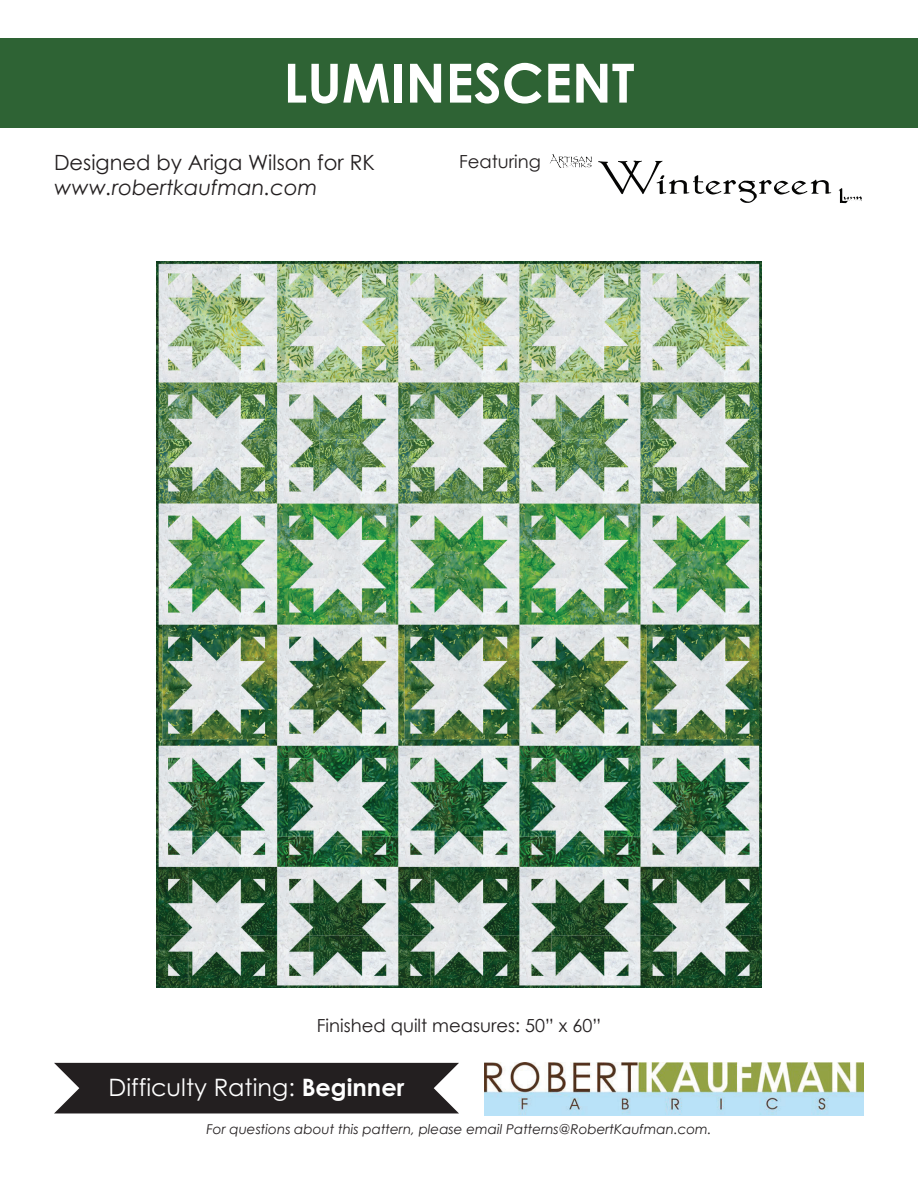
<style>
.page{position:relative;width:918px;height:1188px;background:#fff}
.page>*{position:absolute;margin:0;border:0;box-sizing:border-box;transform-origin:0 0}
.t1{font:700 67.5px "Century Gothic";color:#fff}
.t2{font:700 54px "Century Gothic";color:#fff}
.t3{font:24px "Century Gothic";color:#fff}
.t4{font:21px "Century Gothic";color:#231f20}
.t5{font:italic 21px "Century Gothic";color:#231f20}
.t6{font:18px "Century Gothic";color:#231f20}
.t7{font:italic 13.5px "Century Gothic";color:#231f20}
.s1{font-weight:700}
</style>
<div class="page">
<div style="left:54px;top:1063px;width:405px;height:50px;background:#231f20"></div>
<div style="left:0;top:38px;width:918px;height:90px;background:#2e6334"></div>
<img style="left:484px;top:1063px;width:379px;height:52px">
<img style="left:156px;top:261px;width:606px;height:726px">
<svg style="left:562px;top:156px;width:269px;height:47px"></svg>
<svg style="left:848px;top:196px;width:14px;height:5px"></svg>
<img style="left:550px;top:154px;width:12px;height:14px">
<img style="left:838px;top:188px;width:10px;height:15px">
<h1 class="t1" style="left:290px;top:27px;width:334px">Just Kisses</h1>
<h2 class="t2" style="left:284px;top:42px;width:352px">LUMINESCENT</h2>
<h3 class="t4" style="left:54px;top:148px;width:322px">Designed by Ariga Wilson for RK</h3>
<h3 class="t5" style="left:54px;top:173px;width:265px">www.robertkaufman.com</h3>
<h3 class="t6" style="left:459px;top:148px;width:83px">Featuring</h3>
<h3 class="t6" style="left:317px;top:1013px;width:286px">Finished quilt measures: 50” x 60”</h3>
<h3 class="t3" style="left:109px;top:1070px;width:297px">Difficulty Rating: <span class="s1">Beginner</span></h3>
<p class="t7" style="left:206px;top:1120px;width:507px">For questions about this pattern, please email Patterns@RobertKaufman.com.</p>
</div>
